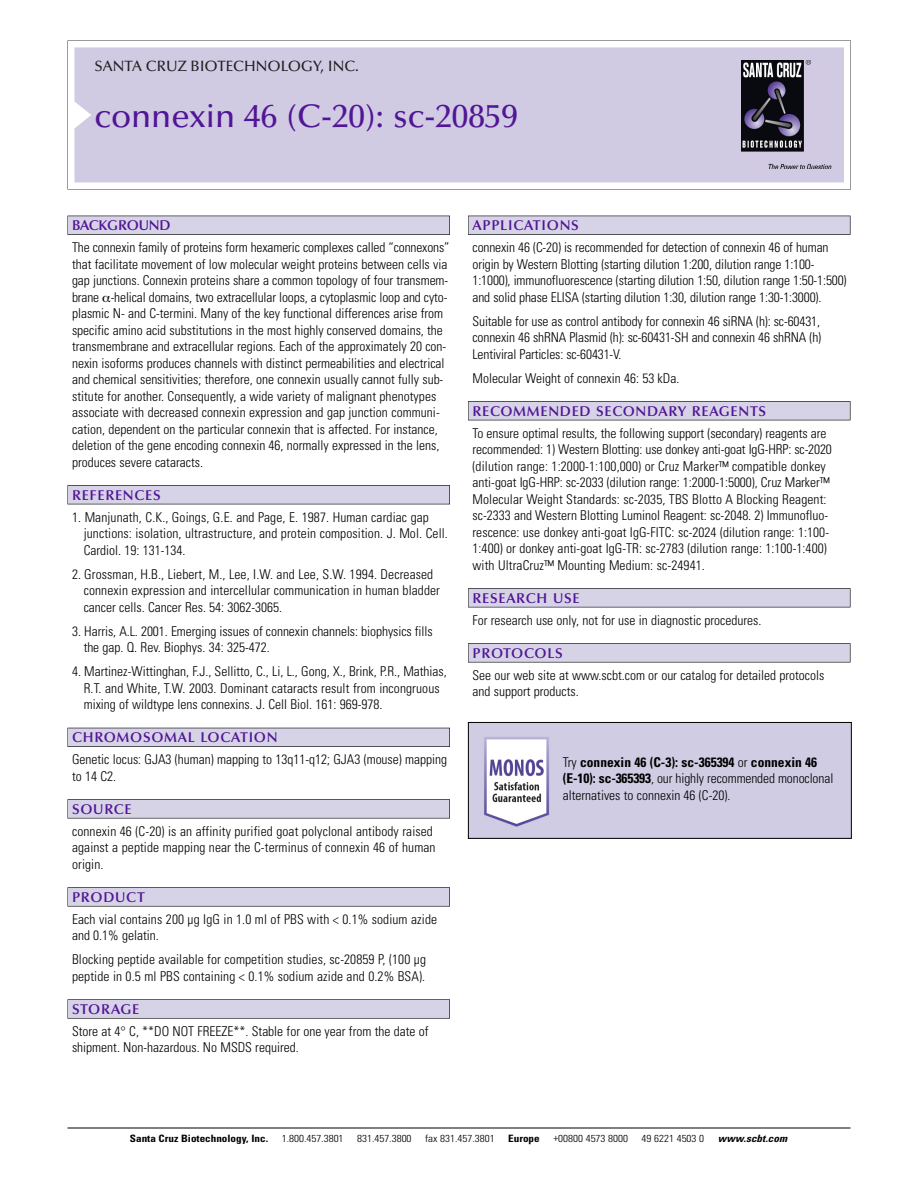
<style>
.page{position:relative;width:918px;height:1188px;background:#fff}
.page>*{position:absolute;margin:0;border:0;box-sizing:border-box;transform-origin:0 0}
.t1{font:500 33px "Optima";color:#511695}
.t2{font:500 15px "Optima";color:#231f20}
.t3{font:600 14.25px "Optima";letter-spacing:.05em;color:#511695}
.t4{font:600 14.25px "Optima";letter-spacing:-.01em;color:#511695}
.t5{font:300 condensed 13.5px/16.5px "Univers";color:#000}
.t6{font:300 condensed 10.2px "Univers";color:#000;scale:1.1 1}
.t7{font:700 condensed 10.2px "Univers";color:#000;scale:1.1 1}
.t8{font:italic 700 condensed 10.2px "Univers";letter-spacing:.005em;color:#000;scale:1.1 1}
.s1{font-weight:700}
</style>
<div class="page">
<svg style="left:68px;top:40px;width:783px;height:149px"></svg>
<div style="left:74px;top:47px;width:770px;height:135px;background:#d1cae3"></div>
<img style="left:741px;top:60px;width:90px;height:108px">
<div style="left:68px;top:216px;width:382px;height:19px;background:#525155"></div>
<div style="left:68px;top:216px;width:381px;height:18px;background:#d7d3e7"></div>
<div style="left:68px;top:485px;width:382px;height:19px;background:#525155"></div>
<div style="left:68px;top:486px;width:381px;height:18px;background:#d7d3e7"></div>
<div style="left:68px;top:728px;width:382px;height:19px;background:#525158"></div>
<div style="left:68px;top:728px;width:381px;height:18px;background:#d7d3e7"></div>
<div style="left:68px;top:799px;width:382px;height:19px;background:#575759"></div>
<div style="left:68px;top:800px;width:381px;height:18px;background:#d7d3e7"></div>
<svg style="left:68px;top:887px;width:382px;height:20px"></svg>
<div style="left:68px;top:888px;width:381px;height:18px;background:#d7d3e7"></div>
<div style="left:68px;top:999px;width:382px;height:20px;background:#626263"></div>
<div style="left:68px;top:1000px;width:381px;height:18px;background:#d7d3e7"></div>
<div style="left:468px;top:216px;width:382px;height:19px;background:#525155"></div>
<div style="left:468px;top:216px;width:382px;height:18px;background:#d7d3e7"></div>
<div style="left:468px;top:401px;width:382px;height:19px;background:#525155"></div>
<div style="left:468px;top:402px;width:382px;height:18px;background:#d7d3e7"></div>
<div style="left:468px;top:588px;width:382px;height:19px;background:#545357"></div>
<div style="left:468px;top:589px;width:382px;height:18px;background:#d7d3e7"></div>
<div style="left:468px;top:643px;width:382px;height:19px;background:#575759"></div>
<div style="left:468px;top:644px;width:382px;height:18px;background:#d7d3e7"></div>
<hr style="left:68px;top:1128px;width:782px;height:1px;background:#000">
<img style="left:470px;top:724px;width:380px;height:113px">
<div style="left:468px;top:722px;width:384px;height:117px;border:1px solid #000"></div>
<p class="t2" style="left:94px;top:61px;width:266px">SANTA CRUZ BIOTECHNOLOGY, INC.</p>
<h1 class="t1" style="left:94px;top:103px;width:425px">connexin 46 (C-20): sc-20859</h1>
<p class="t4" style="left:72px;top:219px;width:100px">BACKGROUND</p>
<p class="t5" style="left:72px;top:240px;width:379px">The connexin family of proteins form hexameric complexes called “connexons” that facilitate movement of low molecular weight proteins between cells via gap junctions. Connexin proteins share a common topology of four transmem&shy;brane -helical domains, two extracellular loops, a cytoplasmic loop and cyto&shy;plasmic N- and C-termini. Many of the key functional differences arise from specific amino acid substitutions in the most highly conserved domains, the transmembrane and extracellular regions. Each of the approximately 20 con&shy;nexin isoforms produces channels with distinct permeabilities and electrical and chemical sensitivities; therefore, one connexin usually cannot fully sub&shy;stitute for another. Consequently, a wide variety of malignant phenotypes associate with decreased connexin expression and gap junction communi&shy;cation, dependent on the particular connexin that is affected. For instance, deletion of the gene encoding connexin 46, normally expressed in the lens, produces severe cataracts.</p>
<p class="t3" style="left:72px;top:489px;width:90px">REFERENCES</p>
<p class="t5" style="left:84px;top:510px;width:366px;text-indent:-12px">1. Manjunath, C.K., Goings, G.E. and Page, E. 1987. Human cardiac gap junctions: isolation, ultrastructure, and protein composition. J. Mol. Cell.<br>Cardiol. 19: 131-134.</p>
<p class="t5" style="left:84px;top:567px;width:358px;text-indent:-12px">2. Grossman, H.B., Liebert, M., Lee, I.W. and Lee, S.W. 1994. Decreased connexin expression and intercellular communication in human bladder cancer cells. Cancer Res. 54: 3062-3065.</p>
<p class="t5" style="left:84px;top:624px;width:350px;text-indent:-12px">3. Harris, A.L. 2001. Emerging issues of connexin channels: biophysics fills the gap. Q. Rev. Biophys. 34: 325-472.</p>
<p class="t5" style="left:84px;top:664px;width:365px;text-indent:-12px">4. Martinez-Wittinghan, F.J., Sellitto, C., Li, L., Gong, X., Brink, P.R., Mathias,<br>R.T. and White, T.W. 2003. Dominant cataracts result from incongruous mixing of wildtype lens connexins. J. Cell Biol. 161: 969-978.</p>
<p class="t3" style="left:72px;top:732px;width:207px">CHROMOSOMAL LOCATION</p>
<p class="t5" style="left:72px;top:752px;width:377px">Genetic locus: GJA3 (human) mapping to 13q11-q12; GJA3 (mouse) mapping to 14 C2.</p>
<p class="t3" style="left:72px;top:803px;width:61px">SOURCE</p>
<p class="t5" style="left:72px;top:824px;width:365px">connexin 46 (C-20) is an affinity purified goat polyclonal antibody raised against a peptide mapping near the C-terminus of connexin 46 of human origin.</p>
<p class="t3" style="left:72px;top:891px;width:74px">PRODUCT</p>
<p class="t5" style="left:72px;top:912px;width:367px">Each vial contains 200 µg IgG in 1.0 ml of PBS with &lt; 0.1% sodium azide and 0.1% gelatin.</p>
<p class="t5" style="left:72px;top:952px;width:356px">Blocking peptide available for competition studies, sc-20859 P, (100 µg peptide in 0.5 ml PBS containing &lt; 0.1% sodium azide and 0.2% BSA).</p>
<p class="t3" style="left:72px;top:1003px;width:69px">STORAGE</p>
<p class="t5" style="left:72px;top:1024px;width:358px">Store at 4° C, **DO NOT FREEZE**. Stable for one year from the date of shipment. Non-hazardous. No MSDS required.</p>
<p class="t3" style="left:473px;top:219px;width:108px">APPLICATIONS</p>
<p class="t5" style="left:473px;top:240px;width:376px">connexin 46 (C-20) is recommended for detection of connexin 46 of human origin by Western Blotting (starting dilution 1:200, dilution range 1:100- 1:1000), immunofluorescence (starting dilution 1:50, dilution range 1:50-1:500) and solid phase ELISA (starting dilution 1:30, dilution range 1:30-1:3000).</p>
<p class="t5" style="left:473px;top:314px;width:350px;text-align:justify">Suitable for use as control antibody for connexin 46 siRNA (h): sc-60431, connexin 46 shRNA Plasmid (h): sc-60431-SH and connexin 46 shRNA (h)<br>Lentiviral Particles: sc-60431-V.</p>
<p class="t5" style="left:473px;top:371px;width:208px">Molecular Weight of connexin 46: 53 kDa.</p>
<p class="t3" style="left:473px;top:405px;width:295px">RECOMMENDED SECONDARY REAGENTS</p>
<p class="t5" style="left:473px;top:426px;width:361px">To ensure optimal results, the following support (secondary) reagents are recommended: 1) Western Blotting: use donkey anti-goat IgG-HRP: sc-2020 (dilution range: 1:2000-1:100,000) or Cruz Marker™ compatible donkey anti-goat IgG-HRP: sc-2033 (dilution range: 1:2000-1:5000), Cruz Marker™ Molecular Weight Standards: sc-2035, TBS Blotto A Blocking Reagent: sc-2333 and Western Blotting Luminol Reagent: sc-2048. 2) Immunofluo&shy;rescence: use donkey anti-goat IgG-FITC: sc-2024 (dilution range: 1:100- 1:400) or donkey anti-goat IgG-TR: sc-2783 (dilution range: 1:100-1:400) with UltraCruz™ Mounting Medium: sc-24941.</p>
<p class="t3" style="left:473px;top:592px;width:109px">RESEARCH USE</p>
<p class="t5" style="left:473px;top:613px;width:290px">For research use only, not for use in diagnostic procedures.</p>
<p class="t3" style="left:473px;top:647px;width:92px">PROTOCOLS</p>
<p class="t5" style="left:473px;top:668px;width:353px">See our web site at www.scbt.com or our catalog for detailed protocols and support products.</p>
<p class="t5" style="left:563px;top:755px;width:272px">Try <span class="s1">connexin 46 (C-3): sc-365394</span> or <span class="s1">connexin 46 (E-10): sc-365393</span>, our highly recommended monoclonal alternatives to connexin 46 (C-20).</p>
<p class="t7" style="left:130px;top:1135px;width:127px">Santa Cruz Biotechnology, Inc.</p>
<p class="t6" style="left:282px;top:1135px;width:58px">1.800.457.3801</p>
<p class="t6" style="left:357px;top:1135px;width:51px">831.457.3800</p>
<p class="t6" style="left:425px;top:1135px;width:65px">fax 831.457.3801</p>
<p class="t7" style="left:508px;top:1135px;width:30px">Europe</p>
<p class="t6" style="left:553px;top:1135px;width:69px">+00800 4573 8000</p>
<p class="t6" style="left:642px;top:1135px;width:58px">49 6221 4503 0</p>
<p class="t8" style="left:718px;top:1135px;width:64px">www.scbt.com</p>
</div>
